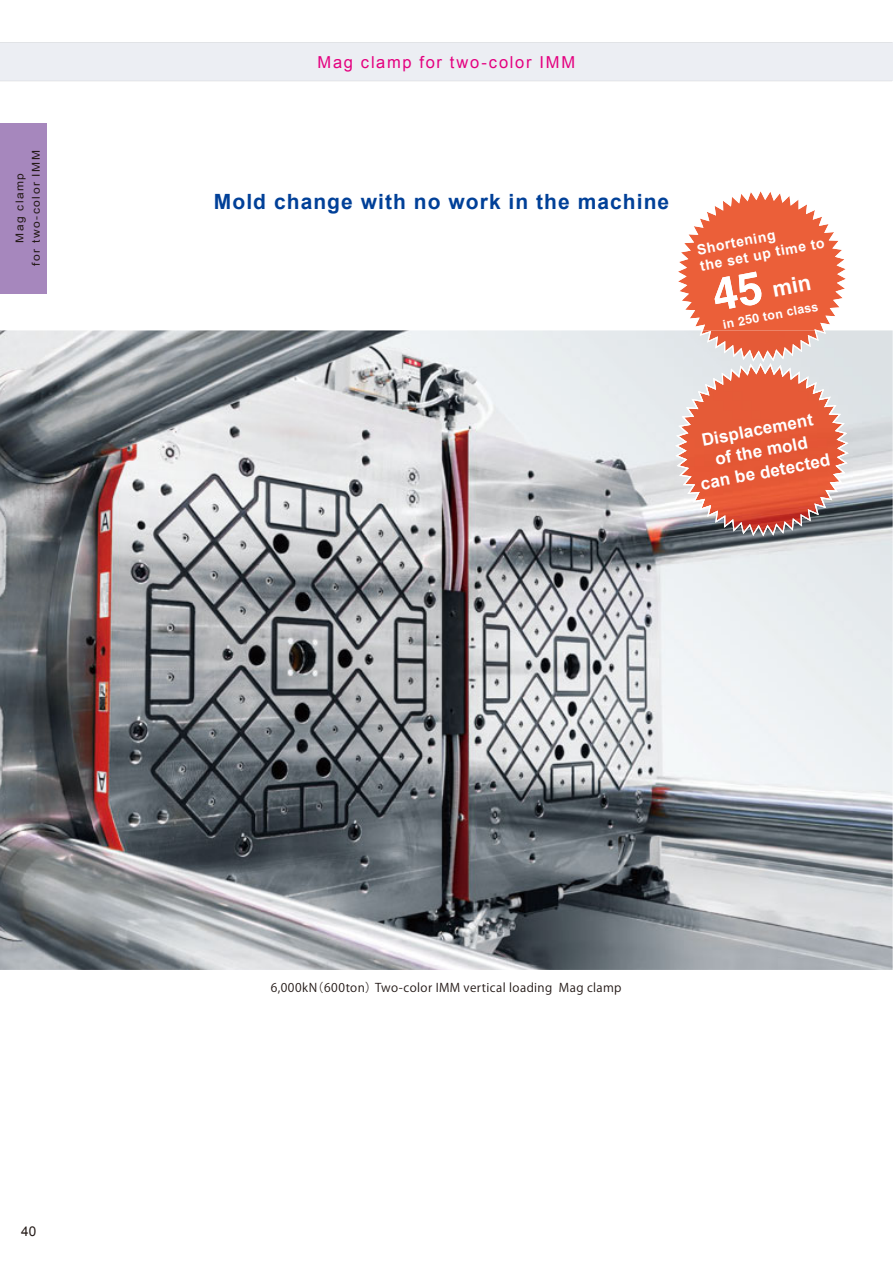
<style>
.page{position:relative;width:893px;height:1263px;background:#fff}
.page>*{position:absolute;margin:0;border:0;box-sizing:border-box;transform-origin:0 0}
.t1{font:700 21px "Arial";letter-spacing:.05em;color:#004098}
.t2{font:700 17.1px/21.5px "Arial";color:#fff;text-align:center}
.t3{font:16.5px "Arial";letter-spacing:.1em;color:#e4007f}
.t4{font:700 14.1px/16.6px "Arial";color:#fff}
.t5{font:13.5px "Arial";color:#231916}
.t6{font:700 12.45px "Arial";color:#fff}
.t7{font:12px "Koz Go Pro Regular 90 msp RKSJ H";letter-spacing:.035em;color:#231916}
.t8{font:10.8px/16.5px "Arial";letter-spacing:.12em;color:#231916;text-align:center;scale:1.11 1}
.s1{font-family:"Helvetica"}
</style>
<div class="page">
<img style="left:0;top:330px;width:893px;height:640px">
<div style="left:0;top:43px;width:892px;height:38px;background:#eceef3"></div>
<hr style="left:0;top:43px;width:892px;height:1px;background:#d1d3d4">
<hr style="left:0;top:81px;width:892px;height:1px;background:#d1d3d4">
<div style="left:0;top:123px;width:47px;height:170px;background:#a687bd"></div>
<svg style="left:674px;top:191px;width:176px;height:347px;background:#e28872"></svg>
<p class="t8" style="left:11px;top:266px;width:106px;rotate:-90deg">Mag clamp<br>for two-color IMM</p>
<h3 class="t3" style="left:318px;top:53px;width:259px">Mag clamp for two-color IMM</h3>
<h1 class="t1" style="left:214px;top:190px;width:457px">Mold change with no work in the machine</h1>
<p class="t4" style="left:695px;top:242px;width:128px;rotate:-11deg">Shortening<br>the set up time to</p>
<p class="t6" style="left:722px;top:318px;width:98px;rotate:-11deg">in <span class="s1">250</span> ton class</p>
<h2 class="t2" style="left:691px;top:432px;width:133px;rotate:-11deg">Displacement of the mold<br>can be detected</h2>
<p class="t5" style="left:21px;top:1224px;width:17px">40</p>
<p class="t7" style="left:271px;top:983px;width:352px">6,000kN（600ton）Two-color IMM vertical loading Mag clamp</p>
</div>
